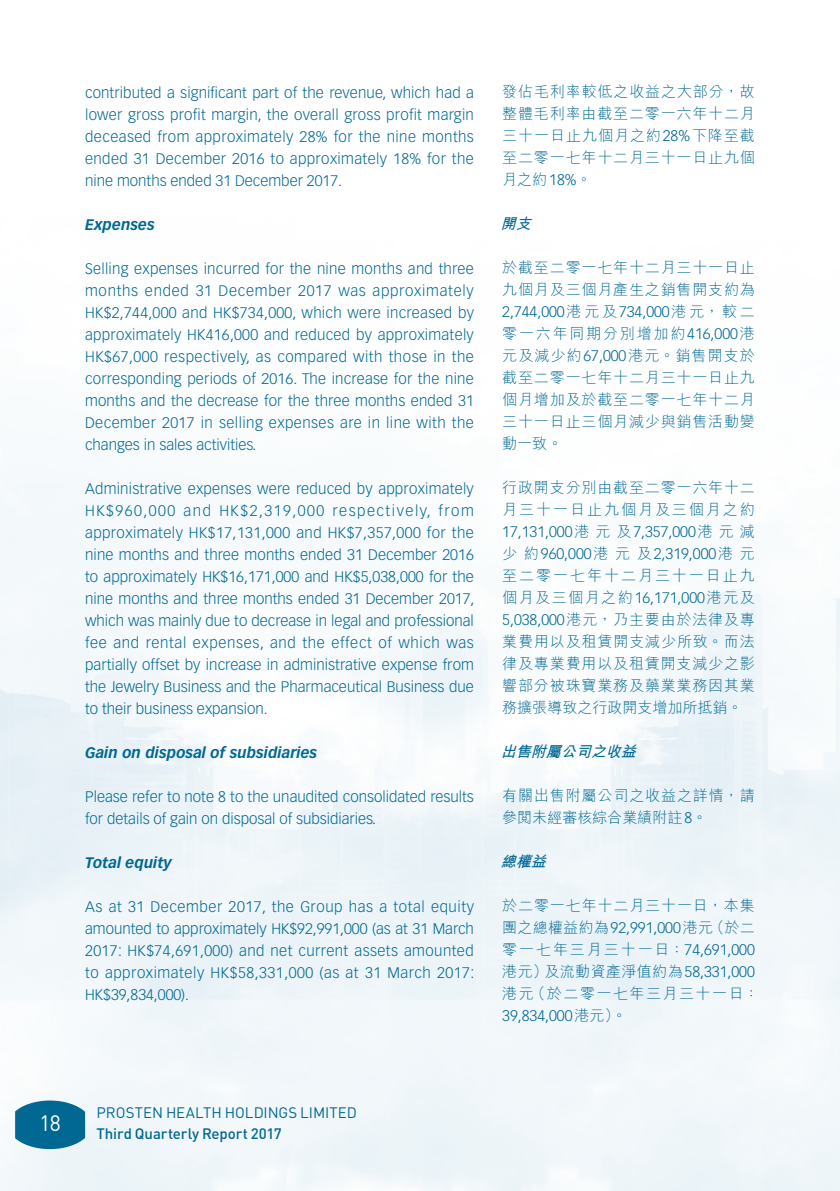
<style>
.page{position:relative;width:840px;height:1191px;background:#fff}
.page>*{position:absolute;margin:0;border:0;box-sizing:border-box;transform-origin:0 0}
.t1{font:22px "DIN";color:#fff;scale:.95 1}
.Body_text{font:300 15px/22px "Vectora LT Std";color:#006893;text-align:justify}
.內文{font:300 15px/22px "M Hei HK";letter-spacing:.055em;color:#006893;text-align:justify}
.Subhead_3{font:italic 700 15px "Vectora LT Std";color:#006893}
.t2{font:15px "DIN";color:#006893}
.t3{font:500 15px "DIN";letter-spacing:-.005em;color:#006893}
.副標題3{font:italic 700 15px "M Hei HK";color:#006893}
.s1{font-family:"Vectora LT Std"}
</style>
<div class="page">
<svg style="left:15px;top:1100px;width:70px;height:49px;background:#227ca1"></svg>
<p class="Body_text" style="left:85px;top:81px;width:390px">contributed a significant part of the revenue, which had a lower gross profit margin, the overall gross profit margin deceased from approximately 28% for the nine months ended 31 December 2016 to approximately 18% for the nine months ended 31 December 2017.</p>
<p class="Subhead_3" style="left:85px;top:215px;width:71px">Expenses</p>
<p class="Body_text" style="left:85px;top:257px;width:390px">Selling expenses incurred for the nine months and three months ended 31 December 2017 was approximately HK$2,744,000 and HK$734,000, which were increased by approximately HK416,000 and reduced by approximately HK$67,000 respectively, as compared with those in the corresponding periods of 2016. The increase for the nine months and the decrease for the three months ended 31<br>December 2017 in selling expenses are in line with the changes in sales activities.</p>
<p class="Body_text" style="left:85px;top:477px;width:390px">Administrative expenses were reduced by approximately HK$960,000 and HK$2,319,000 respectively, from approximately HK$17,131,000 and HK$7,357,000 for the nine months and three months ended 31 December 2016 to approximately HK$16,171,000 and HK$5,038,000 for the nine months and three months ended 31 December 2017, which was mainly due to decrease in legal and professional fee and rental expenses, and the effect of which was partially offset by increase in administrative expense from the Jewelry Business and the Pharmaceutical Business due to their business expansion.</p>
<p class="Subhead_3" style="left:85px;top:743px;width:234px">Gain on disposal of subsidiaries</p>
<p class="Body_text" style="left:85px;top:785px;width:390px">Please refer to note 8 to the unaudited consolidated results for details of gain on disposal of subsidiaries.</p>
<p class="Subhead_3" style="left:85px;top:853px;width:88px">Total equity</p>
<p class="Body_text" style="left:85px;top:895px;width:390px">As at 31 December 2017, the Group has a total equity amounted to approximately HK$92,991,000 (as at 31 March 2017: HK$74,691,000) and net current assets amounted to approximately HK$58,331,000 (as at 31 March 2017:<br>HK$39,834,000).</p>
<p class="內文" style="left:502px;top:80px;width:254px">發佔毛利率較低之收益之大部分，故整體毛利率由截至二零一六年十二月三十一日止九個月之約<span class="s1">28%</span>下降至截至二零一七年十二月三十一日止九個月之約<span class="s1">18%</span>。</p>
<p class="副標題3" style="left:500px;top:212px;width:37px">開支</p>
<p class="內文" style="left:502px;top:256px;width:254px">於截至二零一七年十二月三十一日止九個月及三個月產生之銷售開支約為<span class="s1">2,744,000</span>港元及<span class="s1">734,000</span>港元，較二零一六年同期分別增加約<span class="s1">416,000</span>港元及減少約<span class="s1">67,000</span>港元。銷售開支於截至二零一七年十二月三十一日止九個月增加及於截至二零一七年十二月三十一日止三個月減少與銷售活動變動一致。</p>
<p class="內文" style="left:502px;top:476px;width:254px">行政開支分別由截至二零一六年十二月三十一日止九個月及三個月之約<span class="s1">17,131,000</span>港元及<span class="s1">7,357,000</span>港元減少約<span class="s1">960,000</span>港元及<span class="s1">2,319,000</span>港元至二零一七年十二月三十一日止九個月及三個月之約<span class="s1">16,171,000</span>港元及<span class="s1">5,038,000</span>港元，乃主要由於法律及專業費用以及租賃開支減少所致。而法律及專業費用以及租賃開支減少之影響部分被珠寶業務及藥業業務因其業務擴張導致之行政開支增加所抵銷。</p>
<p class="副標題3" style="left:500px;top:740px;width:142px">出售附屬公司之收益</p>
<p class="內文" style="left:502px;top:784px;width:254px">有關出售附屬公司之收益之詳情，請參閱未經審核綜合業績附註<span class="s1">8</span>。</p>
<p class="副標題3" style="left:500px;top:850px;width:52px">總權益</p>
<p class="內文" style="left:502px;top:894px;width:258px;text-align:left">於二零一七年十二月三十一日，本集團之總權益約為<span class="s1">92,991,000</span>港元（於二零一七年三月三十一日：<span class="s1">74,691,000</span>港元）及流動資產淨值約為<span class="s1">58,331,000</span>港元（於二零一七年三月三十一日：<br><span class="s1">39,834,000</span>港元）。</p>
<h1 class="t1" style="left:40px;top:1109px;width:24px">18</h1>
<p class="t2" style="left:96px;top:1103px;width:262px">PROSTEN HEALTH HOLDINGS LIMITED</p>
<p class="t3" style="left:96px;top:1124px;width:187px">Third Quarterly Report 2017</p>
</div>
